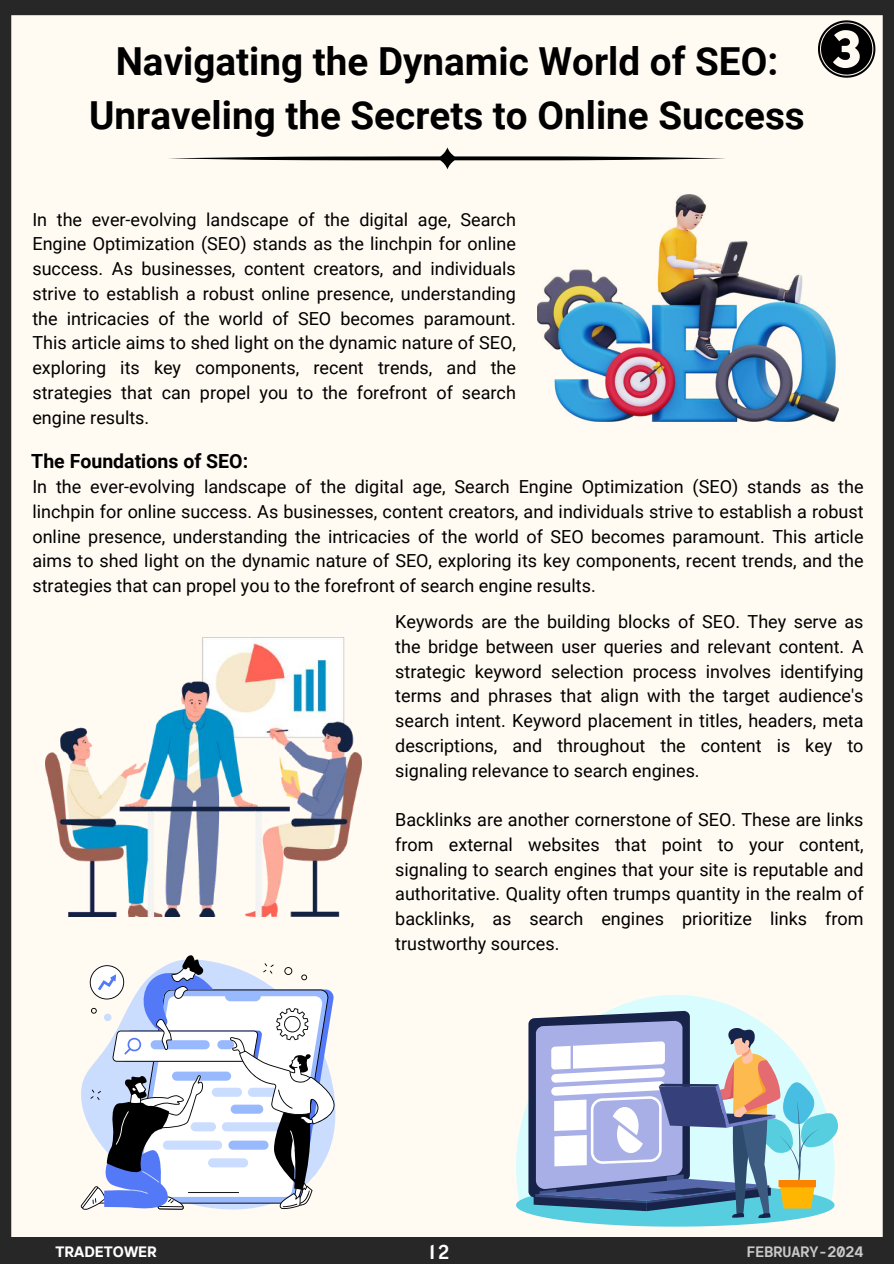
<style>
.page{position:relative;width:894px;height:1264px;background:#fff}
.page>*{position:absolute;margin:0;border:0;box-sizing:border-box;transform-origin:0 0}
.t1{font:700 38.55px/54px "Roboto";color:#000;text-align:center}
.t2{font:19.95px "Alatsi";color:#fff}
.t3{font:700 19.5px "Roboto";color:#000}
.t4{font:18px/24.8px "Roboto";color:#000;text-align:justify}
.t5{font:700 15px "TT Interphases";color:#fff}
.t6{font:700 15px "TT Interphases Mono";color:#fff}
</style>
<div class="page">
<div style="left:0;top:0;width:893px;height:1263px;background:#fffbf2"></div>
<div style="left:0;top:0;width:11px;height:1263px;background:#272727"></div>
<div style="left:882px;top:0;width:11px;height:1263px;background:#272727"></div>
<div style="left:0;top:0;width:893px;height:15px;background:#272727"></div>
<div style="left:0;top:1236px;width:893px;height:27px;background:#272727"></div>
<svg style="left:169px;top:147px;width:556px;height:22px"></svg>
<img style="left:537px;top:194px;width:300px;height:228px">
<img style="left:45px;top:637px;width:316px;height:279px">
<svg style="left:610px;top:995px;width:130px;height:15px;fill:#d9fdff"></svg>
<svg style="left:516px;top:1010px;width:321px;height:216px"></svg>
<svg style="left:81px;top:955px;width:254px;height:255px"></svg>
<svg style="left:818px;top:20px;width:57px;height:58px"></svg>
<h1 class="t1" style="left:89px;top:35px;width:716px">Navigating the Dynamic World of SEO:<br>Unraveling the Secrets to Online Success</h1>
<p class="t4" style="left:32px;top:207px;width:485px">In the ever-evolving landscape of the digital age, Search Engine Optimization (SEO) stands as the linchpin for online success. As businesses, content creators, and individuals strive to establish a robust online presence, understanding the intricacies of the world of SEO becomes paramount.<br>This article aims to shed light on the dynamic nature of SEO, exploring its key components, recent trends, and the strategies that can propel you to the forefront of search engine results.</p>
<p class="t3" style="left:31px;top:449px;width:218px">The Foundations of SEO:</p>
<p class="t4" style="left:32px;top:474px;width:832px">In the ever-evolving landscape of the digital age, Search Engine Optimization (SEO) stands as the linchpin for online success. As businesses, content creators, and individuals strive to establish a robust online presence, understanding the intricacies of the world of SEO becomes paramount. This article aims to shed light on the dynamic nature of SEO, exploring its key components, recent trends, and the strategies that can propel you to the forefront of search engine results.</p>
<p class="t4" style="left:395px;top:609px;width:469px">Keywords are the building blocks of SEO. They serve as the bridge between user queries and relevant content. A strategic keyword selection process involves identifying terms and phrases that align with the target audience's search intent. Keyword placement in titles, headers, meta descriptions, and throughout the content is key to signaling relevance to search engines.</p>
<p class="t4" style="left:395px;top:807px;width:469px">Backlinks are another cornerstone of SEO. These are links from external websites that point to your content, signaling to search engines that your site is reputable and authoritative. Quality often trumps quantity in the realm of backlinks, as search engines prioritize links from trustworthy sources.</p>
<p class="t5" style="left:55px;top:1242px;width:103px">TRADETOWER</p>
<p class="t2" style="left:429px;top:1238px;width:22px">12</p>
<p class="t6" style="left:746px;top:1242px;width:118px">FEBRUARY-2024</p>
<p class="t5" style="left:33px;top:1242px;width:147px">TRADETOWER.CO.IN</p>
<p class="t2" style="left:433px;top:1238px;width:14px">6</p>
<p class="t6" style="left:755px;top:1242px;width:28px">JAN</p>
</div>
